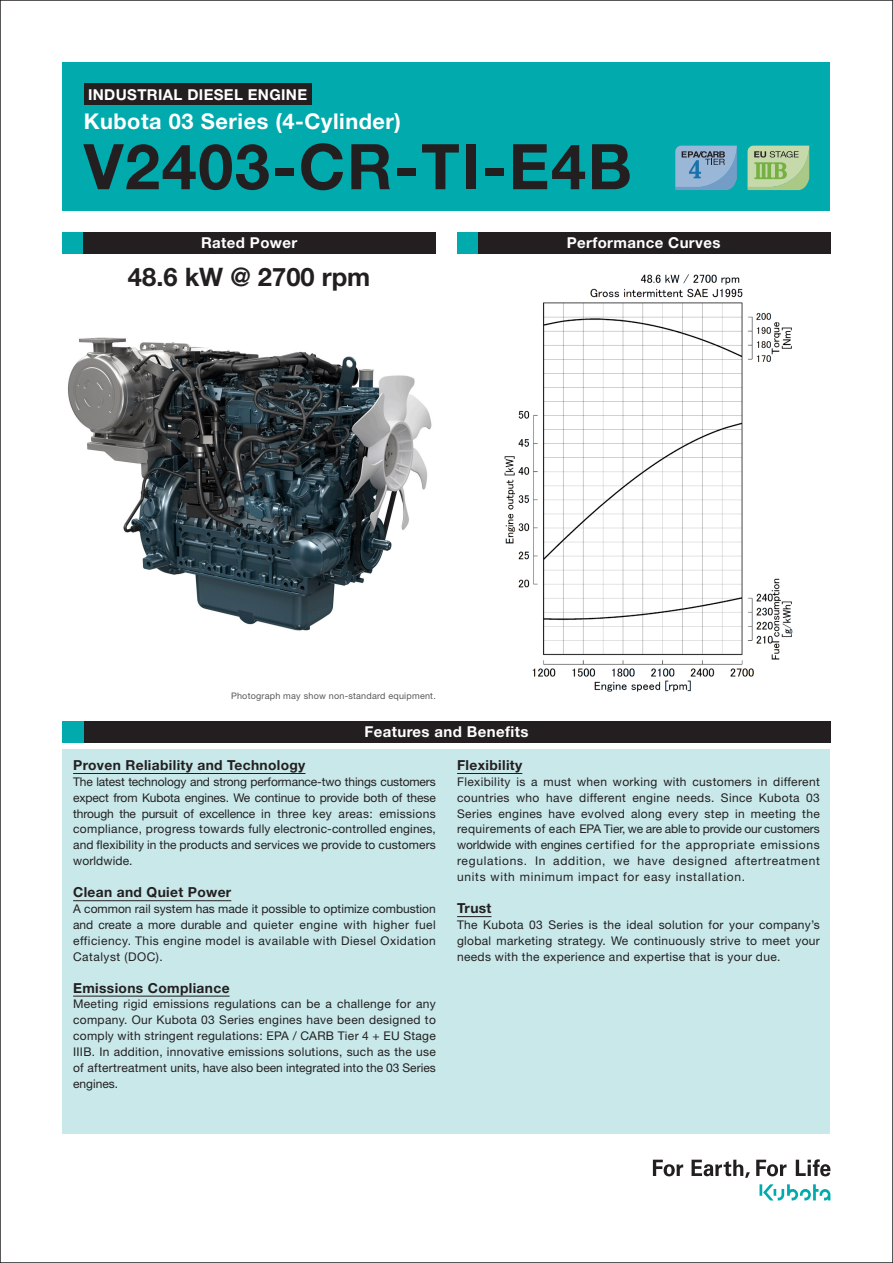
<style>
.page{position:relative;width:893px;height:1263px;background:#fff}
.page>*{position:absolute;margin:0;border:0;box-sizing:border-box;transform-origin:0 0}
.t1{font:700 63px "Helvetica Neue LT Std";letter-spacing:.025em;color:#231f20}
.t2{font:700 25.5px "Helvetica Neue LT Std";color:#231f20}
.t3{font:700 21.75px "Helvetica Neue LT Std";letter-spacing:.025em;color:#fff}
.t4{font:700 15px "Helvetica Neue LT Std";letter-spacing:.025em;color:#fff}
.t5{font:700 13.8px "Helvetica Neue LT Std";letter-spacing:.025em;color:#231f20}
.t6{font:12px/15.9px "Helvetica Neue LT Std";letter-spacing:.025em;color:#231f20}
.t7{font:12px/15.9px "Helvetica Neue LT Std";letter-spacing:-.01em;color:#231f20;text-align:right}
.t8{font:12px/15.9px "Helvetica Neue LT Std";letter-spacing:.06em;color:#231f20}
.t9{font:12px/15.9px "Helvetica Neue LT Std";color:#231f20;text-align:right}
.t10{font:9px "Helvetica Neue LT Std";letter-spacing:.025em;color:#57585a}
</style>
<div class="page">
<div style="left:63px;top:749px;width:767px;height:385px;background:#c8e8ea"></div>
<div style="left:63px;top:63px;width:767px;height:148px;background:#00aaad"></div>
<img style="left:504px;top:274px;width:289px;height:418px">
<img style="left:68px;top:337px;width:364px;height:294px">
<hr style="left:73px;top:773px;width:232px;height:1px;background:#231f20">
<hr style="left:73px;top:900px;width:158px;height:1px;background:#231f20">
<hr style="left:73px;top:996px;width:157px;height:1px;background:#231f20">
<div style="left:63px;top:233px;width:21px;height:21px;background:#00aaad"></div>
<div style="left:63px;top:722px;width:21px;height:21px;background:#00aaad"></div>
<div style="left:457px;top:233px;width:21px;height:21px;background:#00aaad"></div>
<div style="left:84px;top:233px;width:352px;height:21px;background:#231f20"></div>
<div style="left:84px;top:722px;width:746px;height:21px;background:#231f20"></div>
<div style="left:478px;top:233px;width:352px;height:21px;background:#231f20"></div>
<hr style="left:457px;top:773px;width:65px;height:1px;background:#231f20">
<hr style="left:457px;top:916px;width:34px;height:1px;background:#231f20">
<div style="left:84px;top:84px;width:227px;height:21px;background:#231f20"></div>
<svg style="left:756px;top:1160px;width:30px;height:16px"></svg>
<svg style="left:653px;top:1160px;width:30px;height:16px"></svg>
<svg style="left:691px;top:1160px;width:59px;height:18px"></svg>
<svg style="left:796px;top:1159px;width:34px;height:17px"></svg>
<svg style="left:759px;top:1184px;width:71px;height:16px"></svg>
<svg style="left:675px;top:146px;width:62px;height:44px;background:#82a4c4"></svg>
<svg style="left:747px;top:146px;width:62px;height:44px;background:#aac891"></svg>
<p class="t4" style="left:88px;top:85px;width:221px">INDUSTRIAL DIESEL ENGINE</p>
<h3 class="t3" style="left:84px;top:108px;width:319px">Kubota 03 Series (4-Cylinder(</h3>
<h1 class="t1" style="left:84px;top:128px;width:550px">V2403-C R - T I E- B4</h1>
<p class="t4" style="left:201px;top:234px;width:98px">Rated Power</p>
<h2 class="t2" style="left:128px;top:261px;width:244px">48.6 kW @ 2700 rpm</h2>
<p class="t4" style="left:567px;top:234px;width:155px">Performance Curves</p>
<p class="t10" style="left:231px;top:690px;width:206px">Photograph may show non-standard equipment.</p>
<p class="t4" style="left:365px;top:723px;width:165px">Features and Benefits</p>
<p class="t5" style="left:457px;top:756px;width:67px">Flexibility</p>
<p class="t5" style="left:73px;top:756px;width:234px">Proven Reliability and Technology</p>
<p class="t7" style="left:73px;top:773px;width:364px">The latest technology and strong performance-two things customers expect from Kubota engines. We continue to provide both of these emissions</p>
<p class="t6" style="left:773px;top:773px;width:48px">different</p>
<p class="t6" style="left:457px;top:773px;width:55px">Flexibility</p>
<p class="t6" style="left:516px;top:773px;width:11px">is</p>
<p class="t6" style="left:577px;top:773px;width:31px">when</p>
<p class="t6" style="left:613px;top:773px;width:46px">working</p>
<p class="t6" style="left:663px;top:773px;width:25px">with</p>
<p class="t6" style="left:758px;top:773px;width:11px">in</p>
<p class="t6" style="left:543px;top:773px;width:29px">must</p>
<p class="t6" style="left:692px;top:773px;width:61px">customers</p>
<p class="t6" style="left:531px;top:773px;width:8px">a</p>
<p class="t6" style="left:721px;top:789px;width:33px">Since</p>
<p class="t6" style="left:579px;top:789px;width:48px">different</p>
<p class="t6" style="left:457px;top:789px;width:54px">countries</p>
<p class="t6" style="left:516px;top:789px;width:25px">who</p>
<p class="t6" style="left:546px;top:789px;width:28px">have</p>
<p class="t6" style="left:632px;top:789px;width:39px">engine</p>
<p class="t6" style="left:676px;top:789px;width:39px">needs.</p>
<p class="t6" style="left:759px;top:789px;width:42px">Kubota</p>
<p class="t6" style="left:806px;top:789px;width:15px">03</p>
<p class="t6" style="left:457px;top:805px;width:37px">Series</p>
<p class="t7" style="left:457px;top:821px;width:364px">requirements of each EPA Tier, we are able to provide our customers</p>
<p class="t8" style="left:760px;top:837px;width:61px">emissions</p>
<p class="t6" style="left:184px;top:805px;width:12px">of</p>
<p class="t6" style="left:73px;top:805px;width:364px">through<br>compliance, progress towards fully electronic-controlled engines, and flexibility in the products and services we provide to customers worldwide.</p>
<p class="t5" style="left:73px;top:884px;width:160px">Clean and Quiet Power</p>
<p class="t9" style="left:73px;top:901px;width:364px">A common rail system has made it possible to optimize combustion fuel</p>
<p class="t6" style="left:119px;top:805px;width:18px">the</p>
<p class="t7" style="left:142px;top:805px;width:38px">pursuit</p>
<p class="t7" style="left:200px;top:805px;width:57px">excellence</p>
<p class="t6" style="left:261px;top:805px;width:11px">in</p>
<p class="t6" style="left:277px;top:805px;width:30px">three</p>
<p class="t6" style="left:313px;top:805px;width:21px">key</p>
<p class="t6" style="left:498px;top:805px;width:45px">engines</p>
<p class="t6" style="left:548px;top:805px;width:28px">have</p>
<p class="t6" style="left:581px;top:805px;width:45px">evolved</p>
<p class="t6" style="left:631px;top:805px;width:32px">along</p>
<p class="t6" style="left:735px;top:805px;width:11px">in</p>
<p class="t6" style="left:751px;top:805px;width:47px">meeting</p>
<p class="t6" style="left:802px;top:805px;width:19px">the</p>
<p class="t6" style="left:704px;top:805px;width:26px">step</p>
<p class="t6" style="left:339px;top:805px;width:36px">areas:</p>
<p class="t6" style="left:668px;top:805px;width:32px">every</p>
<p class="t7" style="left:457px;top:837px;width:179px">worldwide with engines certified</p>
<p class="t6" style="left:640px;top:837px;width:17px">for</p>
<p class="t6" style="left:662px;top:837px;width:20px">the</p>
<p class="t8" style="left:686px;top:837px;width:70px">appropriate</p>
<p class="t8" style="left:735px;top:853px;width:86px">aftertreatment</p>
<p class="t8" style="left:457px;top:853px;width:289px">regulations.<br>units with minimum impact for easy installation.</p>
<p class="t5" style="left:457px;top:899px;width:36px">Trust</p>
<p class="t6" style="left:535px;top:853px;width:12px">In</p>
<p class="t8" style="left:553px;top:853px;width:54px">addition,</p>
<p class="t6" style="left:637px;top:853px;width:29px">have</p>
<p class="t8" style="left:673px;top:853px;width:56px">designed</p>
<p class="t6" style="left:613px;top:853px;width:18px">we</p>
<p class="t6" style="left:548px;top:916px;width:36px">Series</p>
<p class="t6" style="left:709px;top:916px;width:17px">for</p>
<p class="t6" style="left:73px;top:916px;width:364px">and create a more durable and<br>efficiency. This engine model is available with Diesel Oxidation<br>Catalyst (DOC .(</p>
<p class="t5" style="left:73px;top:979px;width:158px">Emissions Compliance</p>
<p class="t6" style="left:73px;top:996px;width:364px;text-align:justify">Meeting rigid emissions regulations can be a challenge for any company. Our Kubota 03 Series engines have been designed to comply with stringent regulations: EPA / CARB Tier +4 EU Stage IIIB. In addition, innovative emissions solutions, such as the use of aftertreatment units, have also been integrated into the 03 Series engines.</p>
<p class="t6" style="left:253px;top:916px;width:41px">quieter</p>
<p class="t6" style="left:299px;top:916px;width:40px">engine</p>
<p class="t6" style="left:344px;top:916px;width:25px">with</p>
<p class="t6" style="left:373px;top:916px;width:37px">higher</p>
<p class="t6" style="left:457px;top:916px;width:364px">The<br>global marketing strategy. We continuously strive to meet your needs with the experience and expertise that is your due.</p>
<p class="t6" style="left:483px;top:916px;width:42px">Kubota</p>
<p class="t6" style="left:589px;top:916px;width:10px">is</p>
<p class="t6" style="left:603px;top:916px;width:19px">the</p>
<p class="t6" style="left:627px;top:916px;width:28px">ideal</p>
<p class="t6" style="left:659px;top:916px;width:46px">solution</p>
<p class="t6" style="left:759px;top:916px;width:62px">company s’</p>
<p class="t6" style="left:529px;top:916px;width:15px">03</p>
<p class="t6" style="left:729px;top:916px;width:26px">your</p>
</div>
